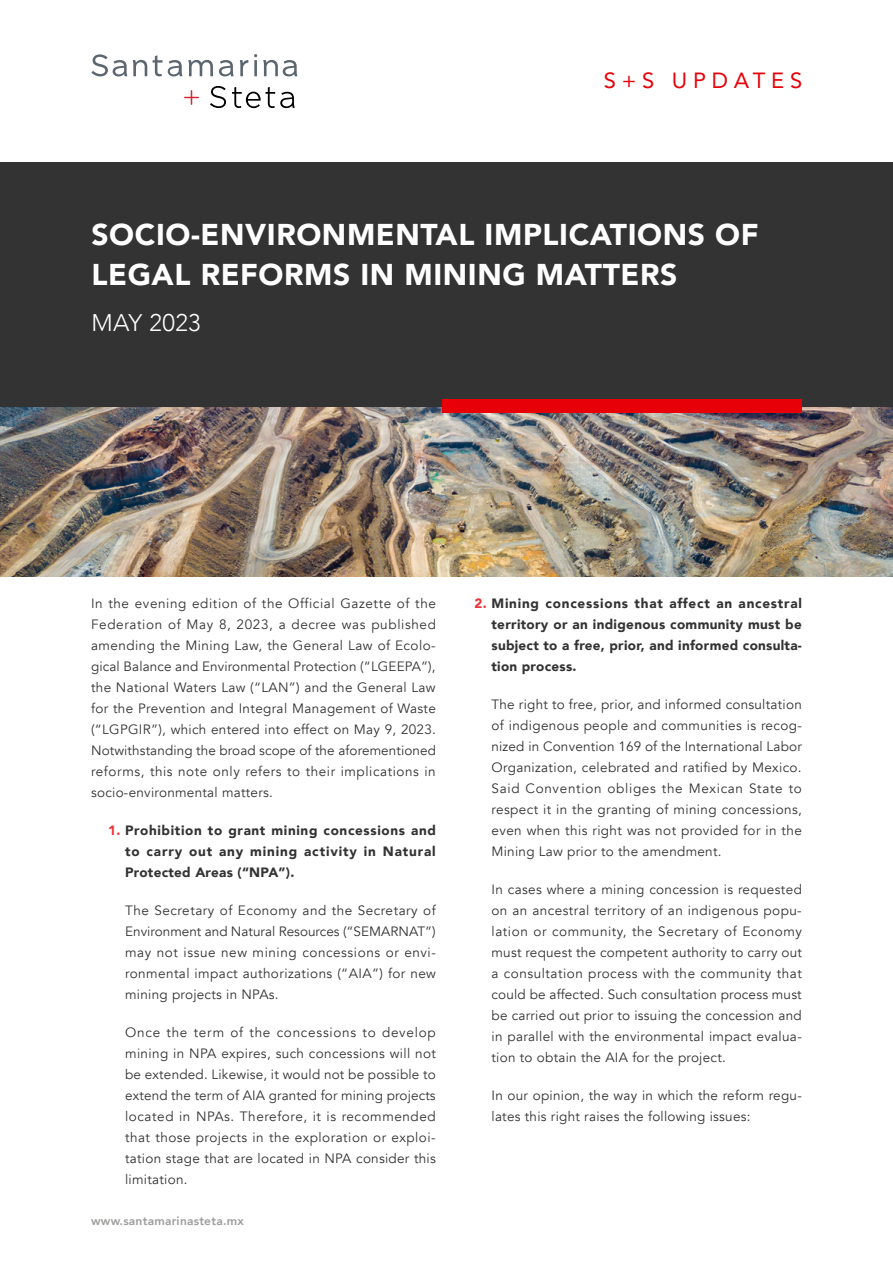
<style>
.page{position:relative;width:893px;height:1264px;background:#fff}
.page>*{position:absolute;margin:0;border:0;box-sizing:border-box;transform-origin:0 0}
.t1{font:900 30px/40.5px "Avenir";letter-spacing:.02em;color:#fff}
.t2{font:300 24px "Avenir";letter-spacing:.02em;color:#fff}
.t3{font:21.9px "Avenir";letter-spacing:.26em;color:#e80008}
.t4{font:13.5px/21px "Avenir";letter-spacing:.02em;color:#333;text-align:justify}
.t5{font:900 13.5px/21px "Avenir";letter-spacing:.02em;color:#333;text-align:justify}
.t6{font:800 12px "Avenir";letter-spacing:.02em;color:#9d9d9c}
.s1{color:#ed3339}
</style>
<div class="page">
<img style="left:0;top:406px;width:893px;height:170px">
<svg style="left:184px;top:90px;width:15px;height:15px"></svg>
<svg style="left:188px;top:60px;width:25px;height:16px"></svg>
<svg style="left:240px;top:60px;width:8px;height:16px"></svg>
<svg style="left:133px;top:55px;width:29px;height:21px"></svg>
<hr style="left:254px;top:60px;width:3px;height:16px;background:#5c6670">
<svg style="left:91px;top:54px;width:36px;height:22px"></svg>
<svg style="left:168px;top:60px;width:14px;height:16px"></svg>
<svg style="left:219px;top:60px;width:15px;height:16px"></svg>
<svg style="left:263px;top:60px;width:34px;height:16px"></svg>
<svg style="left:210px;top:86px;width:16px;height:22px"></svg>
<svg style="left:232px;top:87px;width:63px;height:21px"></svg>
<div style="left:0;top:162px;width:893px;height:244px;background:#333"></div>
<div style="left:442px;top:399px;width:359px;height:14px;background:#e80008"></div>
<h3 class="t3" style="left:604px;top:62px;width:200px">S+S UPDATES</h3>
<h1 class="t1" style="left:91px;top:213px;width:668px">SOCIO-ENVIRONMENTAL IMPLICATIONS OF<br>LEGAL REFORMS IN MINING MATTERS</h1>
<h2 class="t2" style="left:91px;top:309px;width:111px">MAY 2023</h2>
<p class="t4" style="left:91px;top:593px;width:346px">In the evening edition of the Official Gazette of the Federation of May 8, 2023, a decree was published amending the Mining Law, the General Law of Ecolo&shy;gical Balance and Environmental Protection (“LGEEPA”), the National Waters Law (“LAN”) and the General Law for the Prevention and Integral Management of Waste (“LGPGIR”), which entered into effect on May 9, 2023.<br>Notwithstanding the broad scope of the aforementioned reforms, this note only refers to their implications in socio-environmental matters.</p>
<p class="t5" style="left:125px;top:819px;width:312px;text-indent:-17px"><span class="s1">1.</span> Prohibition to grant mining concessions and to carry out any mining activity in Natural Protected Areas (“NPA”).</p>
<p class="t4" style="left:125px;top:900px;width:312px">The Secretary of Economy and the Secretary of Environment and Natural Resources (“SEMARNAT”) may not issue new mining concessions or envi&shy;ronmental impact authorizations (“AIA”) for new mining projects in NPAs.</p>
<p class="t4" style="left:125px;top:1022px;width:312px">Once the term of the concessions to develop mining in NPA expires, such concessions will not be extended. Likewise, it would not be possible to extend the term of AIA granted for mining projects located in NPAs. Therefore, it is recommended that those projects in the exploration or exploi&shy;tation stage that are located in NPA consider this limitation.</p>
<p class="t6" style="left:91px;top:1210px;width:154px">www.santamarinasteta.mx</p>
<p class="t5" style="left:491px;top:592px;width:312px;text-indent:-17px"><span class="s1">2.</span> Mining concessions that affect an ancestral territory or an indigenous community must be subject to a free, prior, and informed consulta&shy;tion process.</p>
<p class="t4" style="left:491px;top:694px;width:312px">The right to free, prior, and informed consultation of indigenous people and communities is recog&shy;nized in Convention 169 of the International Labor Organization, celebrated and ratified by Mexico.<br>Said Convention obliges the Mexican State to respect it in the granting of mining concessions, even when this right was not provided for in the Mining Law prior to the amendment.</p>
<p class="t4" style="left:491px;top:879px;width:312px">In cases where a mining concession is requested on an ancestral territory of an indigenous popu&shy;lation or community, the Secretary of Economy must request the competent authority to carry out a consultation process with the community that could be affected. Such consultation process must be carried out prior to issuing the concession and in parallel with the environmental impact evalua&shy;tion to obtain the AIA for the project.</p>
<p class="t4" style="left:491px;top:1085px;width:312px">In our opinion, the way in which the reform regu&shy;lates this right raises the following issues:</p>
</div>
